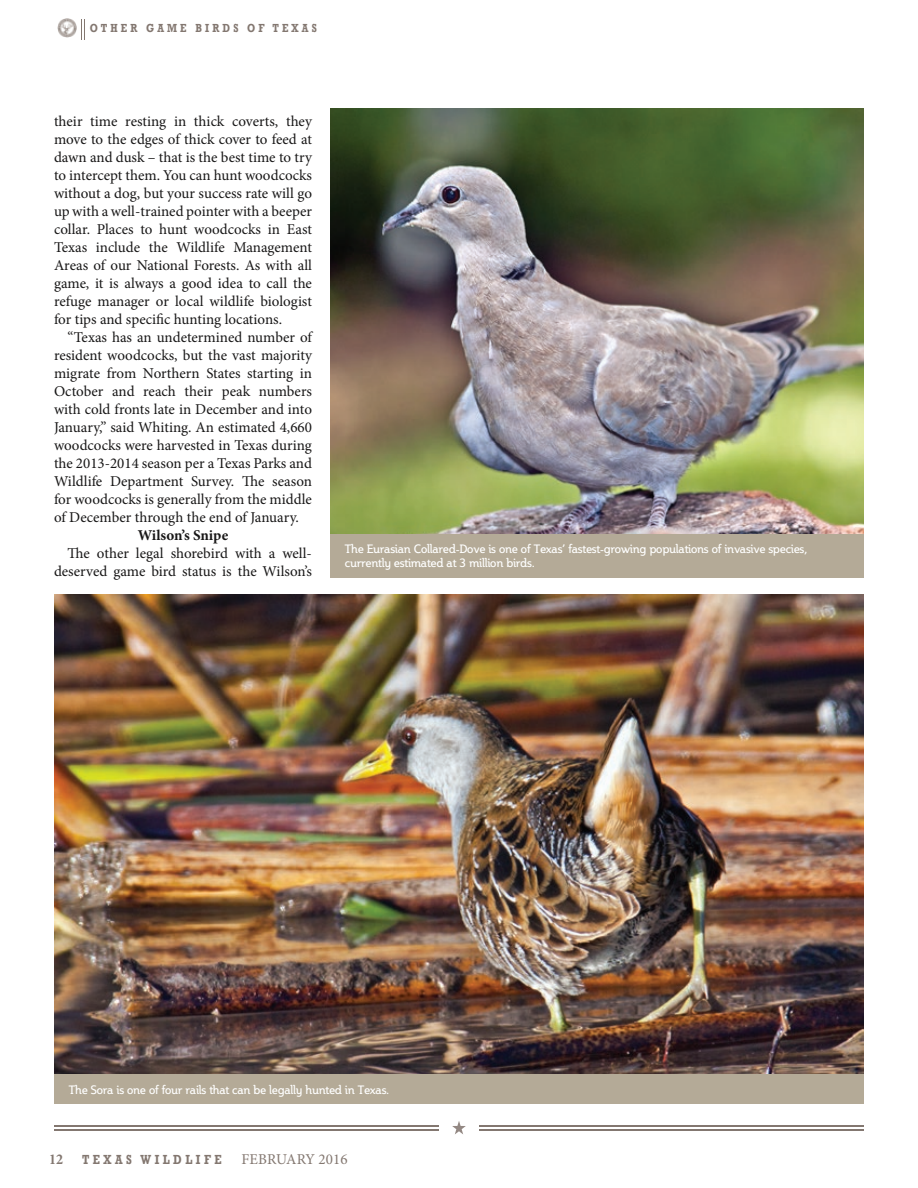
<style>
.page{position:relative;width:918px;height:1188px;background:#fff}
.page>*{position:absolute;margin:0;border:0;box-sizing:border-box;transform-origin:0 0}
.t1{font:15px/18px "Minion Pro";color:#181717;text-align:justify}
.t2{font:700 15px "Minion Pro";color:#181717}
.t3{font:15px "Minion Pro";letter-spacing:.01em;color:#837770}
.t4{font:700 condensed 15px "Minion Pro";color:#837770}
.t5{font:700 13.5px "Rockwell";letter-spacing:.325em;color:#837770;scale:.8 1}
.t6{font:12px/13.5px "Steinem";letter-spacing:-.01em;color:#fff}
.t7{font:700 12px "Rockwell";letter-spacing:.325em;color:#837770;scale:.8 1}
</style>
<div class="page">
<svg style="left:452px;top:1121px;width:14px;height:13px"></svg>
<hr style="left:479px;top:1125px;width:385px;height:1px;background:#837770">
<hr style="left:479px;top:1130px;width:385px;height:1px;background:#837770">
<hr style="left:54px;top:1125px;width:385px;height:1px;background:#837770">
<hr style="left:54px;top:1130px;width:385px;height:1px;background:#837770">
<svg style="left:81px;top:19px;width:4px;height:20px"></svg>
<img style="left:58px;top:19px;width:19px;height:19px">
<img style="left:54px;top:594px;width:810px;height:481px">
<img style="left:330px;top:108px;width:534px;height:427px">
<div style="left:54px;top:1075px;width:810px;height:29px;background:#b4aa97"></div>
<div style="left:330px;top:535px;width:534px;height:43px;background:#b4aa97"></div>
<p class="t7" style="left:90px;top:21px;width:285px">OTHER GAME BIRDS OF TEXAS</p>
<p class="t1" style="left:54px;top:112px;width:260px">their time resting in thick coverts, they move to the edges of thick cover to feed at dawn and dusk – that is the best time to try to intercept them. You can hunt woodcocks without a dog, but your success rate will go up with a well-trained pointer with a beeper collar. Places to hunt woodcocks in East Texas include the Wildlife Management Areas of our National Forests. As with all game, it is always a good idea to call the refuge manager or local wildlife biologist for tips and specific hunting locations.</p>
<p class="t1" style="left:54px;top:328px;width:260px;text-indent:14px">“Texas has an undetermined number of resident woodcocks, but the vast majority migrate from Northern States starting in October and reach their peak numbers with cold fronts late in December and into January,” said Whiting. An estimated 4,660 woodcocks were harvested in Texas during the 2013-2014 season per a Texas Parks and Wildlife Department Survey. The season for woodcocks is generally from the middle of December through the end of January.</p>
<p class="t2" style="left:138px;top:525px;width:92px">Wilson’s Snipe</p>
<p class="t1" style="left:54px;top:544px;width:259px;text-align:right">The other legal shorebird with a well&shy;deserved game bird status is the Wilson’s</p>
<p class="t6" style="left:345px;top:543px;width:464px">The Eurasian Collared-Dove is one of Texas’ fastest-growing populations of invasive species, currently estimated at 3 million birds.</p>
<p class="t6" style="left:69px;top:1083px;width:322px">The Sora is one of four rails that can be legally hunted in Texas.</p>
<p class="t4" style="left:49px;top:1149px;width:15px">12</p>
<p class="t5" style="left:82px;top:1152px;width:176px">TEXAS WILDLIFE</p>
<p class="t3" style="left:242px;top:1149px;width:108px">FEBRUARY 2016</p>
</div>
